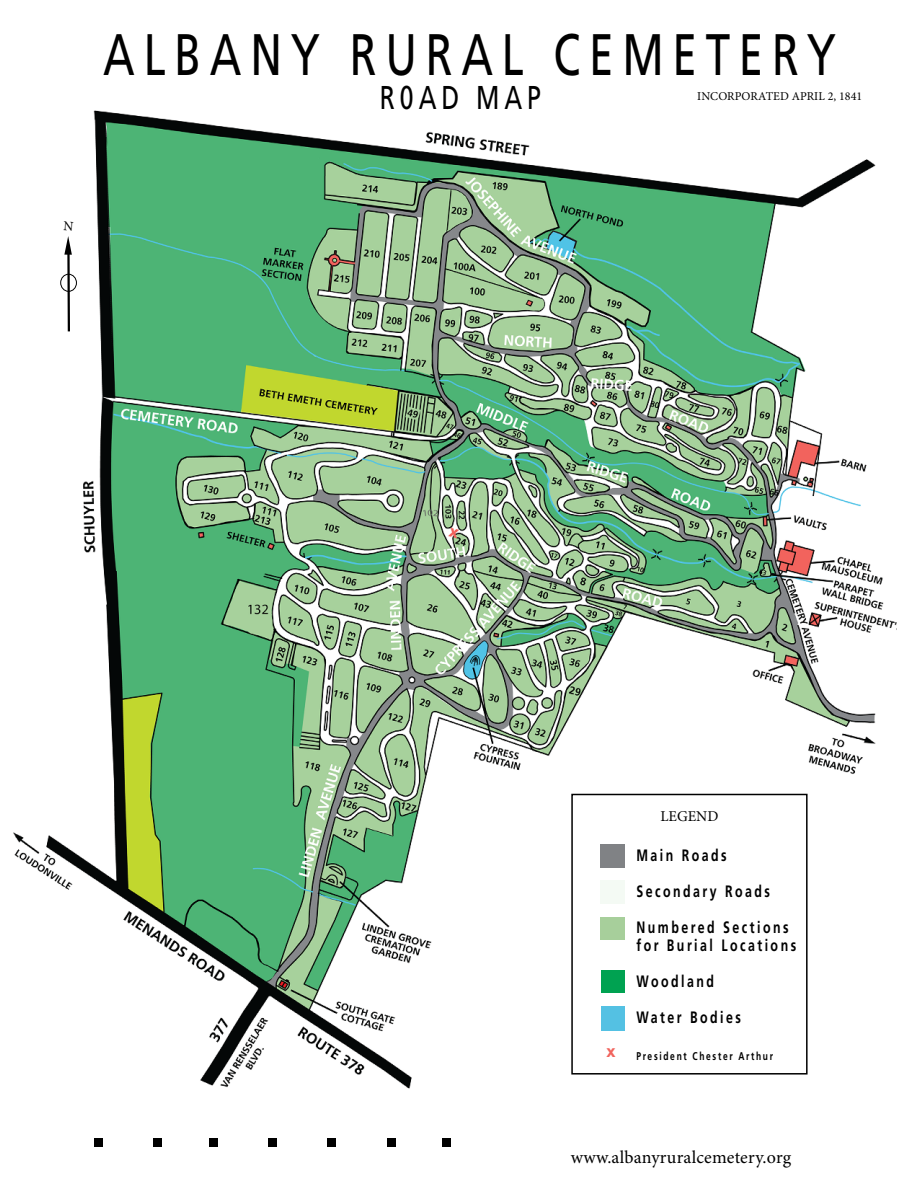
<style>
.page{position:relative;width:918px;height:1188px;background:#fff}
.page>*{position:absolute;margin:0;border:0;box-sizing:border-box;transform-origin:0 0}
.t1{font:58.5px "Frutiger";letter-spacing:.2em;color:#000;scale:.75 1}
.t2{font:33px "Frutiger";letter-spacing:.2em;color:#000;scale:.75 1}
.t3{font:18px "Minion Pro";letter-spacing:.01em;color:#000}
.t4{font:700 16.5px/36px "Frutiger";letter-spacing:.2em;color:#000;scale:.75 1}
.t5{font:700 16.5px "Arial";color:#f1645d}
.t6{font:15px "Minion Pro";color:#000}
.t7{font:12px "Minion Pro";letter-spacing:.005em;color:#000}
.t8{font:700 11.25px "Frutiger";letter-spacing:.2em;color:#000;scale:.75 1}
</style>
<div class="page">
<div style="left:94px;top:1138px;width:9px;height:8px;background:#000"></div>
<div style="left:154px;top:1139px;width:8px;height:8px;background:#000"></div>
<div style="left:209px;top:1139px;width:9px;height:8px;background:#000"></div>
<div style="left:268px;top:1138px;width:9px;height:8px;background:#000"></div>
<div style="left:328px;top:1138px;width:8px;height:8px;background:#000"></div>
<div style="left:387px;top:1139px;width:8px;height:8px;background:#000"></div>
<div style="left:442px;top:1139px;width:9px;height:8px;background:#000"></div>
<img style="left:13px;top:110px;width:884px;height:979px">
<hr style="left:67px;top:247px;width:3px;height:84px;background:#000">
<div style="left:60px;top:274px;width:17px;height:18px;border:1px solid #000;border-radius:50%"></div>
<div style="left:572px;top:794px;width:235px;height:280px;background:#fff"></div>
<div style="left:571px;top:794px;width:237px;height:281px;border:2px solid #000"></div>
<div style="left:601px;top:844px;width:24px;height:23px;background:#808285"></div>
<div style="left:601px;top:917px;width:24px;height:23px;background:#a7cf9b"></div>
<div style="left:601px;top:881px;width:24px;height:23px;background:#f4faf4"></div>
<div style="left:601px;top:970px;width:24px;height:23px;background:#00a251"></div>
<div style="left:601px;top:1007px;width:24px;height:24px;background:#54c1e3"></div>
<svg style="left:64px;top:221px;width:10px;height:34px"></svg>
<h1 class="t1" style="left:103px;top:20px;width:979px">ALBANY RURAL CEMETERY</h1>
<h2 class="t2" style="left:380px;top:78px;width:216px">R0AD MAP</h2>
<p class="t7" style="left:697px;top:88px;width:167px">INCORPORATED APRIL 2, 1841</p>
<p class="t6" style="left:660px;top:807px;width:60px">LEGEND</p>
<p class="t4" style="left:636px;top:837px;width:204px">Main Roads<br>Secondary Roads<br>Numbered Sections</p>
<p class="t4" style="left:636px;top:927px;width:215px">for Burial Locations<br>Woodland<br>Water Bodies</p>
<p class="t5" style="left:606px;top:1040px;width:11px">x</p>
<p class="t8" style="left:636px;top:1049px;width:184px">President Chester Arthur</p>
<p class="t3" style="left:571px;top:1146px;width:222px">www.albanyruralcemetery.org</p>
</div>
